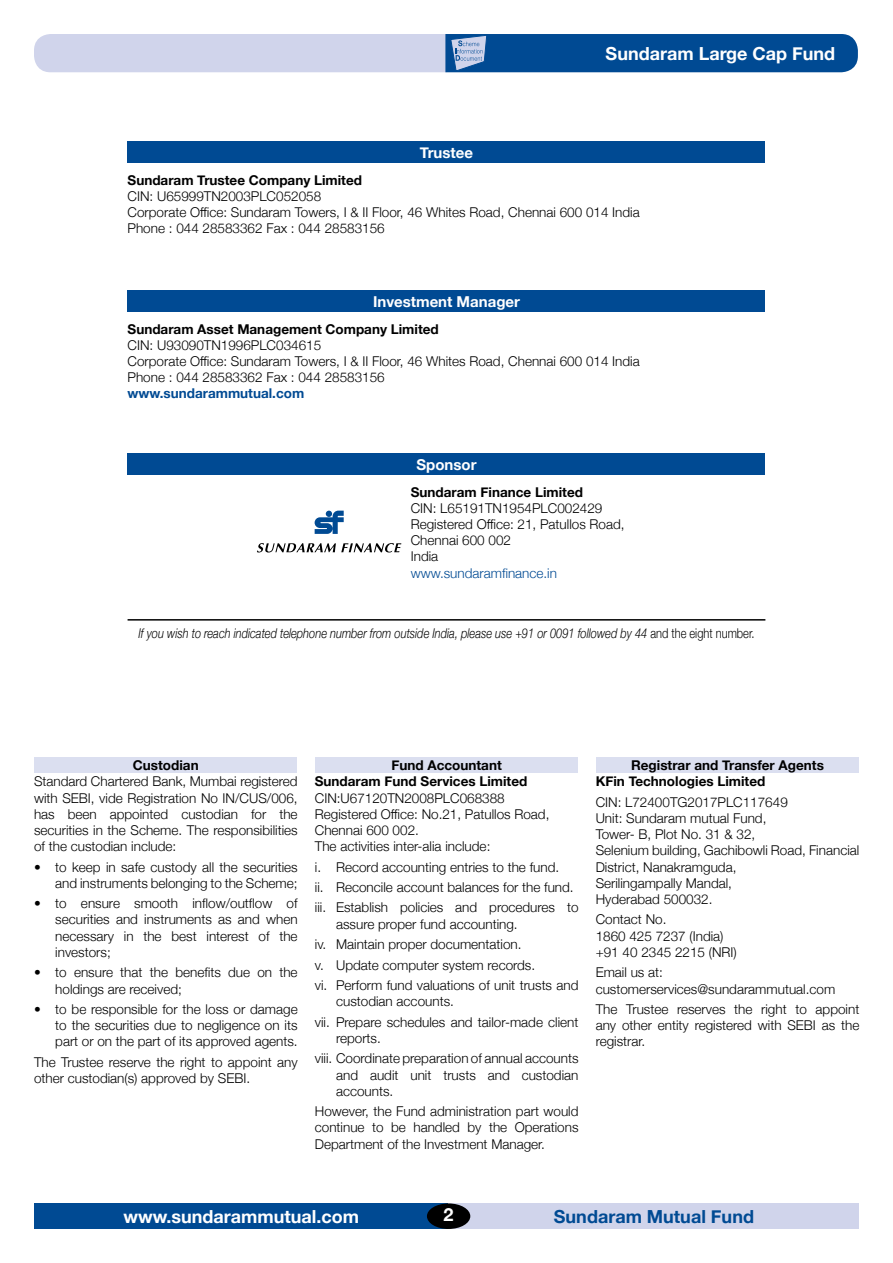
<style>
.page{position:relative;width:893px;height:1263px;background:#fff}
.page>*{position:absolute;margin:0;border:0;box-sizing:border-box;transform-origin:0 0}
.t1{font:700 18px "Helvetica Neue";color:#fff}
.t2{font:700 18px "Helvetica Neue";color:#004a93}
.t3{font:700 15px "Helvetica Neue";color:#fff}
.t4{font:300 13.5px/16.2px "Helvetica Neue";color:#000}
.t5{font:700 13.5px/16.2px "Helvetica Neue";color:#000}
.t6{font:italic 300 13.5px "Helvetica Neue";color:#000;scale:.82 1}
.t7{font:700 13.5px "Helvetica Neue";color:#004a93}
.t8{font:300 13.5px "Helvetica Neue";color:#004a93}
.s1{font-style:normal}
</style>
<div class="page">
<div style="left:34px;top:1203px;width:415px;height:26px;background:#004a93"></div>
<div style="left:449px;top:1203px;width:410px;height:26px;background:#d0d4eb"></div>
<div style="left:427px;top:1203px;width:43px;height:26px;background:#000;border-radius:50%"></div>
<svg style="left:34px;top:34px;width:824px;height:38px;background:#6e93c1"></svg>
<div style="left:35px;top:758px;width:262px;height:15px;background:#dbdff0"></div>
<div style="left:316px;top:758px;width:262px;height:15px;background:#dbdff0"></div>
<div style="left:596px;top:758px;width:263px;height:15px;background:#dbdff0"></div>
<div style="left:128px;top:142px;width:637px;height:21px;background:#004a93"></div>
<div style="left:128px;top:291px;width:637px;height:21px;background:#004a93"></div>
<div style="left:128px;top:454px;width:637px;height:21px;background:#004a93"></div>
<svg style="left:257px;top:543px;width:144px;height:9px"></svg>
<svg style="left:315px;top:511px;width:29px;height:23px"></svg>
<hr style="left:128px;top:619px;width:637px;height:2px;background:#000">
<p class="t3" style="left:420px;top:141px;width:55px">Trustee</p>
<h1 class="t1" style="left:606px;top:39px;width:231px">Sundaram Large Cap Fund</h1>
<p class="t5" style="left:128px;top:172px;width:236px">Sundaram Trustee Company Limited</p>
<p class="t4" style="left:128px;top:187px;width:514px">CIN: U65999TN2003PLC052058<br>Corporate Office: Sundaram Towers, I &amp; II Floor, 46 Whites Road, Chennai 600 014 India<br>Phone : 044 28583362 Fax : 044 28583156</p>
<p class="t3" style="left:373px;top:289px;width:148px">Investment Manager</p>
<p class="t5" style="left:128px;top:321px;width:313px">Sundaram Asset Management Company Limited</p>
<p class="t4" style="left:128px;top:336px;width:514px">CIN: U93090TN1996PLC034615<br>Corporate Office: Sundaram Towers, I &amp; II Floor, 46 Whites Road, Chennai 600 014 India<br>Phone : 044 28583362 Fax : 044 28583156</p>
<p class="t7" style="left:128px;top:383px;width:178px">www.sundarammutual.com</p>
<p class="t3" style="left:416px;top:452px;width:62px">Sponsor</p>
<p class="t5" style="left:411px;top:484px;width:174px">Sundaram Finance Limited</p>
<p class="t4" style="left:411px;top:499px;width:215px">CIN: L65191TN1954PLC002429<br>Registered Office: 21, Patullos Road,<br>Chennai 600 002<br>India</p>
<p class="t8" style="left:411px;top:562px;width:148px">www.sundaramfinance.in</p>
<p class="t6" style="left:138px;top:622px;width:753px">If you wish to reach indicated telephone number from outside India, please use +91 or 0091 followed by 44 <span class="s1">and the eight number.</span></p>
<p class="t5" style="left:133px;top:757px;width:67px">Custodian</p>
<p class="t4" style="left:34px;top:772px;width:265px;text-align:justify">Standard Chartered Bank, Mumbai registered with SEBI, vide Registration No IN/CUS/006, has been appointed custodian for the securities in the Scheme. The responsibilities of the custodian include:</p>
<p class="t4" style="left:34px;top:858px;width:265px;text-align:right">• to keep in safe custody all the securities and instruments belonging to the Scheme;</p>
<p class="t4" style="left:55px;top:894px;width:244px;text-align:justify;text-indent:-21px">• to ensure smooth inflow/outflow of securities and instruments as and when necessary in the best interest of the investors;</p>
<p class="t4" style="left:55px;top:963px;width:244px;text-indent:-21px">• to ensure that the benefits due on the holdings are received;</p>
<p class="t4" style="left:55px;top:1000px;width:244px;text-align:justify;text-indent:-21px">• to be responsible for the loss or damage to the securities due to negligence on its part or on the part of its approved agents.</p>
<p class="t4" style="left:34px;top:1053px;width:265px">The Trustee reserve the right to appoint any other custodian(s) approved by SEBI.</p>
<p class="t5" style="left:315px;top:757px;width:214px;text-indent:77px">Fund Accountant<br>Sundaram Fund Services Limited</p>
<p class="t4" style="left:315px;top:789px;width:236px">CIN:U67120TN2008PLC068388<br>Registered Office: No.21, Patullos Road,<br>Chennai 600 002.<br>The activities inter-alia include:</p>
<p class="t4" style="left:315px;top:855px;width:265px;line-height:20.4px">i. Record accounting entries to the fund.<br>ii. Reconcile account balances for the fund. iii. Establish policies and procedures to</p>
<p class="t4" style="left:315px;top:913px;width:265px;line-height:20.4px;text-indent:21px">assure proper fund accounting.<br>iv. Maintain proper documentation.<br>v. Update computer system records.<br>vi. Perform fund valuations of unit trusts and</p>
<p class="t4" style="left:315px;top:990px;width:265px;line-height:20.4px;text-indent:21px">custodian accounts.<br>vii. Prepare schedules and tailor-made client</p>
<p class="t4" style="left:315px;top:1027px;width:265px;line-height:20.4px;text-indent:21px">reports.<br>viii. Coordinate preparation of annual accounts</p>
<p class="t4" style="left:336px;top:1066px;width:244px">and audit unit trusts and custodian accounts.</p>
<p class="t4" style="left:315px;top:1102px;width:265px;text-align:justify">However, the Fund administration part would continue to be handled by the Operations Department of the Investment Manager.</p>
<p class="t5" style="left:596px;top:757px;width:230px;text-indent:35px">Registrar and Transfer Agents<br>KFin Technologies Limited</p>
<p class="t4" style="left:596px;top:793px;width:265px">CIN: L72400TG2017PLC117649<br>Unit: Sundaram mutual Fund,<br>Tower- B, Plot No. 31 &amp; 32,<br>Selenium building, Gachibowli Road, Financial<br>District, Nanakramguda,<br>Serilingampally Mandal,<br>Hyderabad 500032.</p>
<p class="t4" style="left:596px;top:910px;width:143px">Contact No.<br>1860 425 7237 (India) +91 40 2345 2215 (NRI)</p>
<p class="t4" style="left:596px;top:963px;width:241px">Email us at: customerservices@sundarammutual.com</p>
<p class="t4" style="left:596px;top:1000px;width:265px;text-align:justify">The Trustee reserves the right to appoint any other entity registered with SEBI as the registrar.</p>
<h1 class="t1" style="left:444px;top:1200px;width:12px">2</h1>
<h1 class="t1" style="left:124px;top:1202px;width:237px">www.sundarammutual.com</h1>
<h1 class="t2" style="left:554px;top:1202px;width:202px">Sundaram Mutual Fund</h1>
</div>
